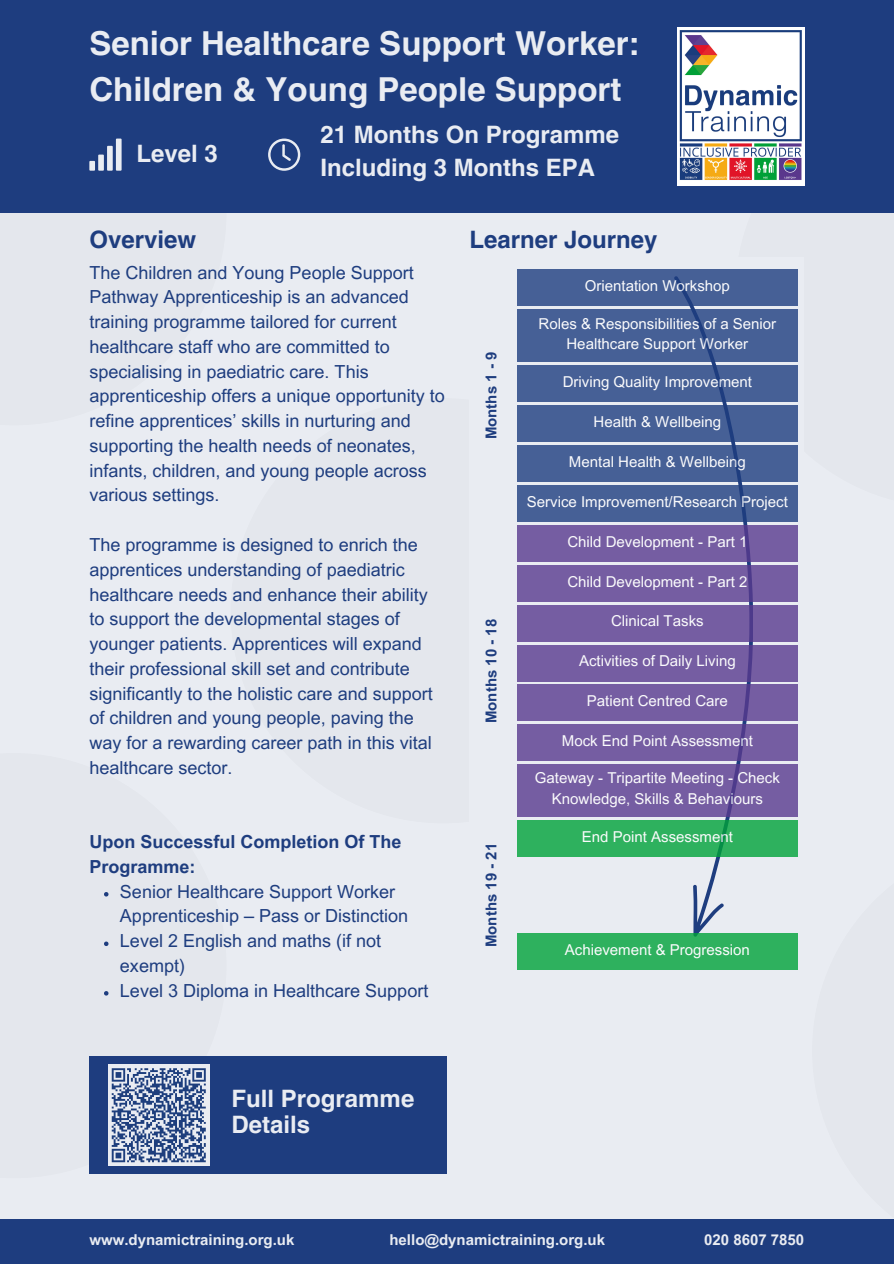
<style>
.page{position:relative;width:894px;height:1264px;background:#fff}
.page>*{position:absolute;margin:0;border:0;box-sizing:border-box;transform-origin:0 0}
.t1{font:700 33px/46.2px "Helvetica LT Pro";color:#e9ecf2}
.t2{font:700 24px/25.8px "Helvetica LT Pro";color:#e9ecf2}
.t3{font:700 24px "Helvetica LT Pro";color:#1e3d7f}
.t4{font:18px/24.8px "Arial MT Pro";color:#1e3d7f}
.t5{font:700 18px/24.8px "Arial MT Pro";color:#1e3d7f}
.t6{font:15px/20.2px "Arial MT Pro";color:#fff;text-align:center}
.t7{font:700 15px "Arial MT Pro";color:#e9ecf2}
.t8{font:700 15px "Arial MT Pro";color:#1e3d7f}
</style>
<div class="page">
<div style="left:0;top:0;width:893px;height:1263px;background:#e9ecf2"></div>
<div style="left:0;top:0;width:226px;height:425px;background:#e4e7ed"></div>
<div style="left:734px;top:82px;width:159px;height:425px;background:#e4e7ed"></div>
<div style="left:230px;top:398px;width:425px;height:425px;background:#e4e7ed;border-radius:50%"></div>
<div style="left:0;top:753px;width:226px;height:425px;background:#e4e7ed"></div>
<div style="left:811px;top:838px;width:82px;height:425px;background:#e4e7ed"></div>
<div style="left:89px;top:1056px;width:357px;height:118px;background:#1e3d7f"></div>
<div style="left:108px;top:1064px;width:101px;height:102px;background:#e9ecf2"></div>
<svg style="left:111px;top:1068px;width:95px;height:95px"></svg>
<svg style="left:104px;top:892px;width:4px;height:4px"></svg>
<svg style="left:104px;top:941px;width:4px;height:5px"></svg>
<svg style="left:104px;top:991px;width:4px;height:4px"></svg>
<div style="left:469px;top:257px;width:335px;height:722px;background:#e9ecf2"></div>
<svg style="left:674px;top:306px;width:78px;height:627px"></svg>
<div style="left:517px;top:525px;width:280px;height:36px;background:#755da2"></div>
<div style="left:517px;top:645px;width:280px;height:36px;background:#755da2"></div>
<div style="left:517px;top:764px;width:280px;height:53px;background:#755da2"></div>
<div style="left:517px;top:820px;width:280px;height:36px;background:#2eb15e"></div>
<div style="left:517px;top:933px;width:280px;height:36px;background:#2eb15e"></div>
<div style="left:517px;top:565px;width:280px;height:36px;background:#755da2"></div>
<div style="left:517px;top:605px;width:280px;height:36px;background:#755da2"></div>
<div style="left:517px;top:684px;width:280px;height:37px;background:#755da2"></div>
<div style="left:517px;top:724px;width:280px;height:37px;background:#755da2"></div>
<div style="left:0;top:0;width:893px;height:213px;background:#1e3d7f"></div>
<svg style="left:89px;top:138px;width:32px;height:33px"></svg>
<img style="left:677px;top:28px;width:127px;height:157px">
<svg style="left:268px;top:138px;width:32px;height:33px"></svg>
<div style="left:0;top:1218px;width:893px;height:45px;background:#1e3d7f"></div>
<div style="left:517px;top:269px;width:280px;height:37px;background:#466096"></div>
<div style="left:517px;top:309px;width:280px;height:53px;background:#466096"></div>
<div style="left:517px;top:405px;width:280px;height:37px;background:#466096"></div>
<div style="left:517px;top:366px;width:280px;height:36px;background:#466096"></div>
<div style="left:517px;top:445px;width:280px;height:37px;background:#466096"></div>
<div style="left:517px;top:485px;width:280px;height:37px;background:#466096"></div>
<p class="t1" style="left:89px;top:23px;width:552px">Senior Healthcare Support Worker:<br>Children &amp; Young People Support</p>
<p class="t2" style="left:136px;top:143px;width:83px">Level 3</p>
<h5 class="t2" style="left:320px;top:121px;width:300px;line-height:32.7px">21 Months On Programme<br>Including 3 Months EPA</h5>
<h2 class="t3" style="left:89px;top:231px;width:108px">Overview</h2>
<p class="t4" style="left:89px;top:262px;width:357px">The Children and Young People Support Pathway Apprenticeship is an advanced training programme tailored for current healthcare staff who are committed to specialising in paediatric care. This apprenticeship offers a unique opportunity to refine apprentices’ skills in nurturing and supporting the health needs of neonates, infants, children, and young people across various settings.</p>
<h2 class="t4" style="left:89px;top:534px;width:345px">The programme is designed to enrich the apprentices understanding of paediatric healthcare needs and enhance their ability to support the developmental stages of younger patients. Apprentices will expand their professional skill set and contribute significantly to the holistic care and support of children and young people, paving the way for a rewarding career path in this vital healthcare sector.</h2>
<p class="t5" style="left:89px;top:831px;width:314px">Upon Successful Completion Of The<br>Programme:</p>
<h2 class="t4" style="left:120px;top:881px;width:290px">Senior Healthcare Support Worker<br>Apprenticeship – Pass or Distinction</h2>
<p class="t4" style="left:120px;top:930px;width:263px">Level 2 English and maths (if not exempt)</p>
<h4 class="t4" style="left:120px;top:980px;width:310px">Level 3 Diploma in Healthcare Support</h4>
<p class="t3" style="left:469px;top:231px;width:190px">Learner Journey</p>
<p class="t8" style="left:485px;top:439px;width:89px;rotate:-90deg">Months 1 - 9</p>
<h4 class="t8" style="left:485px;top:723px;width:106px;rotate:-90deg">Months 10 - 18</h4>
<h3 class="t8" style="left:485px;top:947px;width:106px;rotate:-90deg">Months 19 - 21</h3>
<p class="t6" style="left:584px;top:277px;width:146px">Orientation Workshop</p>
<p class="t6" style="left:538px;top:315px;width:239px">Roles &amp; Responsibilities of a Senior<br>Healthcare Support Worker</p>
<p class="t6" style="left:562px;top:373px;width:191px">Driving Quality Improvement</p>
<p class="t6" style="left:593px;top:413px;width:129px">Health &amp; Wellbeing</p>
<p class="t6" style="left:569px;top:453px;width:178px">Mental Health &amp; Wellbeing</p>
<p class="t6" style="left:526px;top:493px;width:262px">Service Improvement/Research Project</p>
<p class="t6" style="left:567px;top:533px;width:181px">Child Development - Part 1</p>
<p class="t6" style="left:567px;top:573px;width:181px">Child Development - Part 2</p>
<p class="t6" style="left:611px;top:613px;width:94px">Clinical Tasks</p>
<p class="t6" style="left:579px;top:652px;width:158px">Activities of Daily Living</p>
<p class="t6" style="left:586px;top:692px;width:142px">Patient Centred Care</p>
<p class="t6" style="left:561px;top:732px;width:192px">Mock End Point Assessment</p>
<p class="t6" style="left:534px;top:770px;width:246px">Gateway - Tripartite Meeting - Check<br>Knowledge, Skills &amp; Behaviours</p>
<p class="t6" style="left:581px;top:828px;width:152px">End Point Assessment</p>
<p class="t6" style="left:564px;top:941px;width:186px">Achievement &amp; Progression</p>
<h1 class="t2" style="left:231px;top:1088px;width:184px">Full Programme<br>Details</h1>
<h5 class="t7" style="left:89px;top:1233px;width:206px">www.dynamictraining.org.uk</h5>
<h5 class="t7" style="left:389px;top:1233px;width:217px">hello@dynamictraining.org.uk</h5>
<p class="t7" style="left:704px;top:1233px;width:102px">020 8607 7850</p>
</div>
